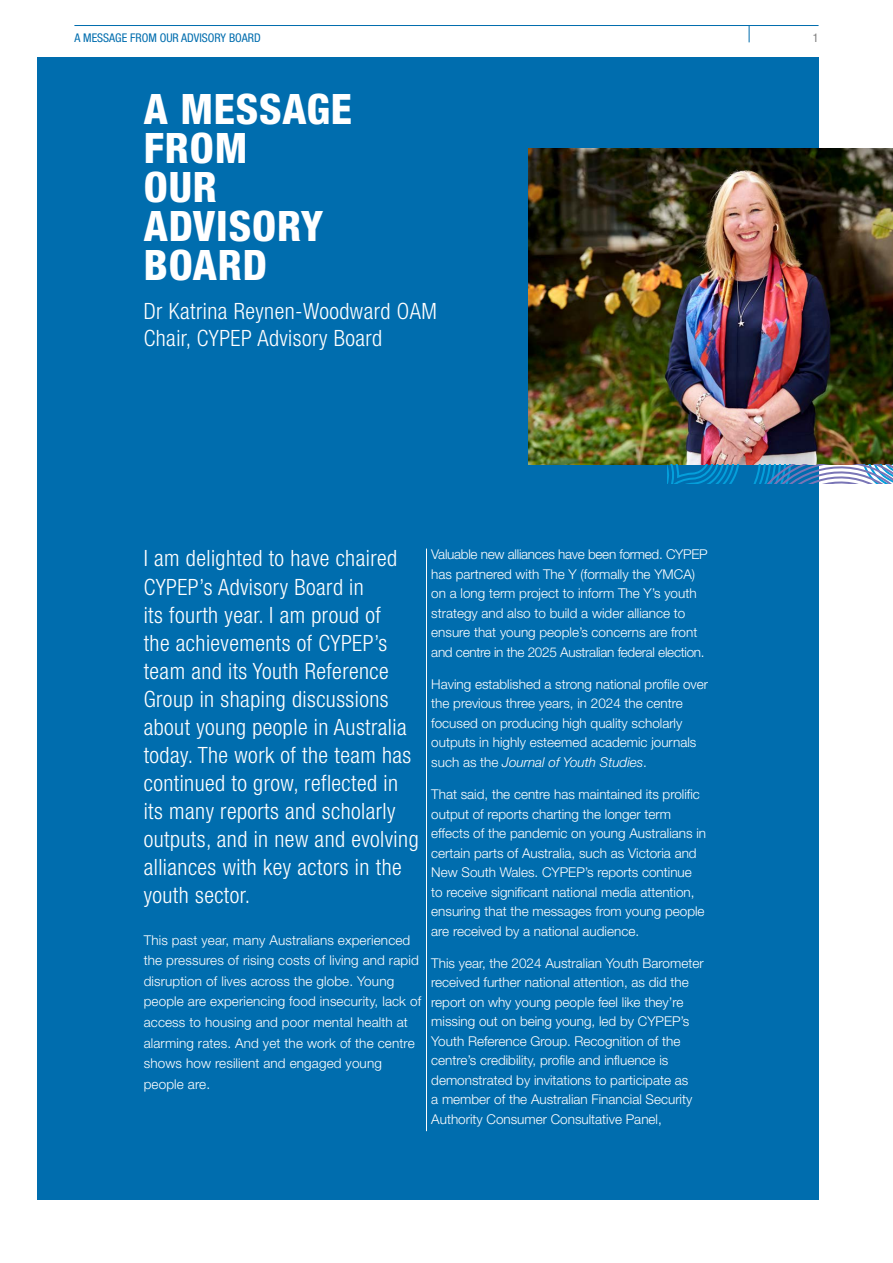
<style>
.page{position:relative;width:893px;height:1263px;background:#fff}
.page>*{position:absolute;margin:0;border:0;box-sizing:border-box;transform-origin:0 0}
.t1{font:800 condensed 42px/39px "Helvetica Neue";letter-spacing:.02em;color:#fff}
.t2{font:300 condensed 22.5px/28px "Helvetica Neue";letter-spacing:.02em;color:#fff}
.t3{font:300 13.5px/19.5px "Helvetica Neue";color:#fff}
.t4{font:condensed 12px "Helvetica Neue";color:#006dae}
.t5{font:condensed 12px "Helvetica Neue";color:#7b7b7b}
.s1{font-style:italic}
</style>
<div class="page">
<div style="left:37px;top:57px;width:782px;height:1142px;background:#006dae"></div>
<hr style="left:426px;top:549px;width:1px;height:582px;background:#fff">
<img style="left:529px;top:148px;width:364px;height:316px">
<hr style="left:74px;top:25px;width:745px;height:1px;background:#006dae">
<svg style="left:749px;top:26px;width:1px;height:16px"></svg>
<svg style="left:667px;top:464px;width:226px;height:19px"></svg>
<p class="t4" style="left:74px;top:31px;width:188px">A MESSAGE FROM OUR ADVISORY BOARD</p>
<p class="t5" style="left:813px;top:31px;width:7px">1</p>
<h1 class="t1" style="left:144px;top:89px;width:210px">A MESSAGE<br>FROM<br>OUR<br>ADVISORY<br>BOARD</h1>
<h2 class="t2" style="left:144px;top:298px;width:295px;line-height:27px">Dr Katrina Reynen-Woodward OAM<br>Chair, CYPEP Advisory Board</h2>
<p class="t2" style="left:144px;top:544px;width:276px">I am delighted to have chaired<br>CYPEP’s Advisory Board in<br>its fourth year. I am proud of<br>the achievements of CYPEP’s team and its Youth Reference<br>Group in shaping discussions about young people in Australia today. The work of the team has continued to grow, reflected in its many reports and scholarly outputs, and in new and evolving alliances with key actors in the youth sector.</p>
<p class="t3" style="left:144px;top:929px;width:279px;line-height:20.5px">This past year, many Australians experienced the pressures of rising costs of living and rapid disruption of lives across the globe. Young people are experiencing food insecurity, lack of access to housing and poor mental health at alarming rates. And yet the work of the centre shows how resilient and engaged young people are.</p>
<p class="t3" style="left:431px;top:544px;width:278px">Valuable new alliances have been formed. CYPEP has partnered with The Y (formally the YMCA) on a long term project to inform The Y’s youth strategy and also to build a wider alliance to ensure that young people’s concerns are front and centre in the 2025 Australian federal election.</p>
<p class="t3" style="left:431px;top:674px;width:278px">Having established a strong national profile over the previous three years, in 2024 the centre focused on producing high quality scholarly outputs in highly esteemed academic journals such as the <span class="s1">Journal of Youth Studies</span>.</p>
<p class="t3" style="left:431px;top:784px;width:276px">That said, the centre has maintained its prolific output of reports charting the longer term effects of the pandemic on young Australians in certain parts of Australia, such as Victoria and New South Wales. CYPEP’s reports continue to receive significant national media attention, ensuring that the messages from young people are received by a national audience.</p>
<p class="t3" style="left:431px;top:953px;width:274px">This year, the 2024 Australian Youth Barometer received further national attention, as did the report on why young people feel like they’re missing out on being young, led by CYPEP’s Youth Reference Group. Recognition of the centre’s credibility, profile and influence is demonstrated by invitations to participate as<br>a member of the Australian Financial Security Authority Consumer Consultative Panel,</p>
</div>
